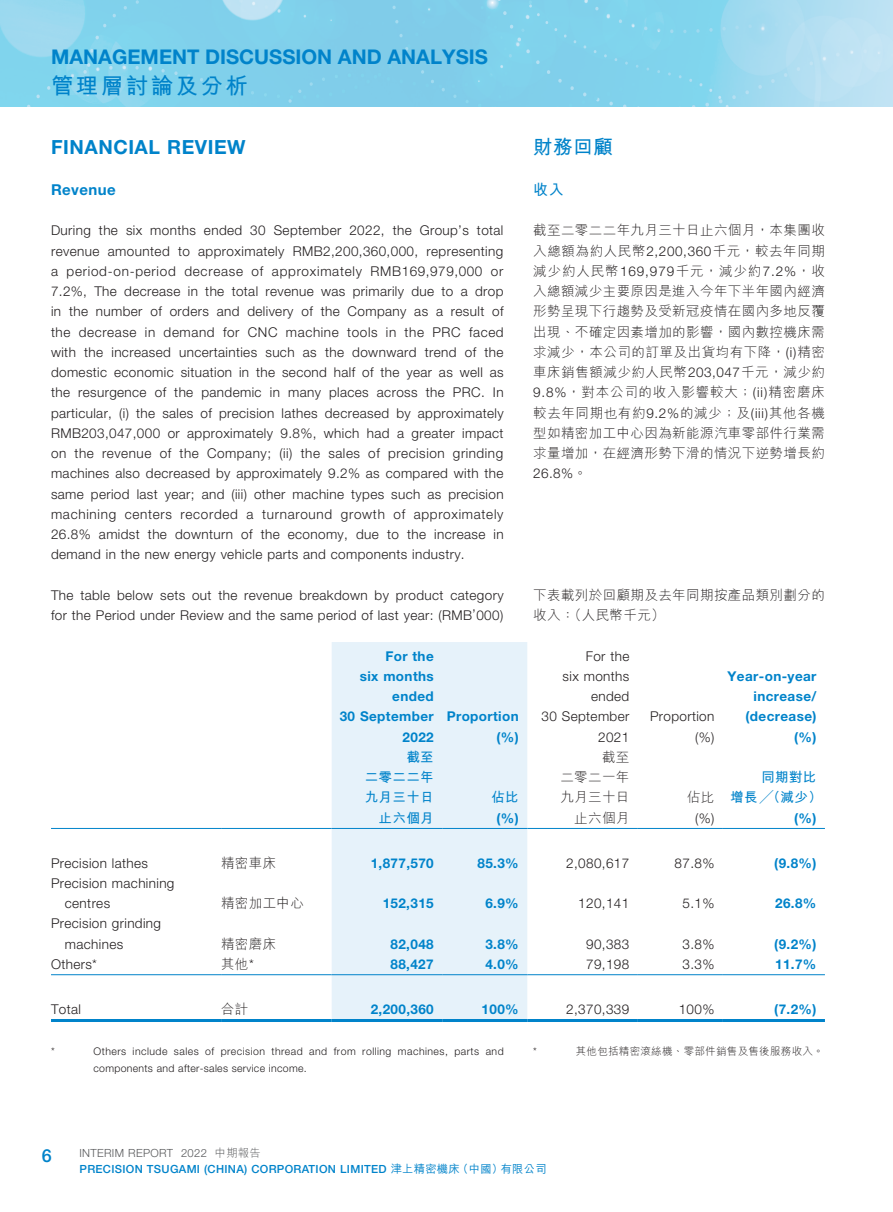
<style>
.page{position:relative;width:893px;height:1212px;background:#fff}
.page>*{position:absolute;margin:0;border:0;box-sizing:border-box;transform-origin:0 0}
.t1{font:700 22.5px "M Hei HK";letter-spacing:.11em;color:#0083ca}
.t2{font:700 20.25px "Helvetica Neue LT Std";color:#0083ca}
.t3{font:700 19.5px "Helvetica Neue LT Std";letter-spacing:.03em;color:#0083ca}
.t4{font:700 19.5px "M Hei HK";color:#0083ca}
.t5{font:500 18px "Helvetica Neue LT Std";color:#0083ca}
.t6{font:700 15px "Helvetica Neue LT Std";letter-spacing:.03em;color:#0083ca}
.t7{font:700 15px "M Hei HK";color:#0083ca}
.t8{font:300 13.5px/20.2px "Helvetica Neue LT Std";letter-spacing:.03em;color:#231f20}
.t9{font:300 13.5px/20.2px "M Hei HK";letter-spacing:.03em;color:#231f20;text-align:justify}
.t10{font:700 13.5px/20.2px "Helvetica Neue LT Std";letter-spacing:.03em;color:#0083ca;text-align:right}
.t11{font:700 13.5px/20.2px "M Hei HK";letter-spacing:.03em;color:#0083ca;text-align:right}
.t12{font:500 11.25px/16.5px "Helvetica Neue LT Std";letter-spacing:.03em;color:#0083ca}
.t13{font:300 10.5px/16.5px "Helvetica Neue LT Std";letter-spacing:.045em;color:#231f20}
.t14{font:300 10.5px "M Hei HK";letter-spacing:.03em;color:#231f20}
.s1{font-family:"Helvetica Neue LT Std"}
.s2{font-family:"M Hei HK"}
.s3{font-weight:300;color:#57585a}
.s4{font-family:"M Hei HK";font-weight:300;color:#57585a}
</style>
<div class="page">
<img style="left:0;top:0;width:893px;height:106px">
<div style="left:332px;top:642px;width:195px;height:377px;background:#e6f2fa"></div>
<hr style="left:51px;top:828px;width:170px;height:1px;background:#0083ca">
<hr style="left:221px;top:828px;width:111px;height:1px;background:#0083ca">
<hr style="left:332px;top:828px;width:110px;height:1px;background:#0083ca">
<hr style="left:442px;top:828px;width:85px;height:1px;background:#0083ca">
<hr style="left:527px;top:828px;width:111px;height:1px;background:#0083ca">
<hr style="left:638px;top:828px;width:85px;height:1px;background:#0083ca">
<hr style="left:723px;top:828px;width:102px;height:1px;background:#0083ca">
<hr style="left:51px;top:974px;width:170px;height:1px;background:#0083ca">
<hr style="left:221px;top:974px;width:111px;height:1px;background:#0083ca">
<hr style="left:332px;top:974px;width:110px;height:1px;background:#0083ca">
<hr style="left:442px;top:974px;width:85px;height:1px;background:#0083ca">
<hr style="left:527px;top:974px;width:111px;height:1px;background:#0083ca">
<hr style="left:638px;top:974px;width:85px;height:1px;background:#0083ca">
<hr style="left:723px;top:974px;width:102px;height:1px;background:#0083ca">
<hr style="left:51px;top:1019px;width:170px;height:3px;background:#0083ca">
<hr style="left:221px;top:1019px;width:111px;height:3px;background:#0083ca">
<hr style="left:332px;top:1019px;width:110px;height:3px;background:#0083ca">
<hr style="left:442px;top:1019px;width:85px;height:3px;background:#0083ca">
<hr style="left:527px;top:1019px;width:111px;height:3px;background:#0083ca">
<hr style="left:638px;top:1019px;width:85px;height:3px;background:#0083ca">
<hr style="left:723px;top:1019px;width:102px;height:3px;background:#0083ca">
<h2 class="t2" style="left:51px;top:44px;width:438px">MANAGEMENT DISCUSSION AND ANALYSIS</h2>
<h1 class="t1" style="left:51px;top:69px;width:199px">管理層討論及分析</h1>
<h3 class="t3" style="left:51px;top:135px;width:196px">FINANCIAL REVIEW</h3>
<p class="t6" style="left:51px;top:180px;width:66px">Revenue</p>
<p class="t8" style="left:51px;top:220px;width:454px;text-align:justify">During the six months ended 30 September 2022, the Group’s total revenue amounted to approximately RMB2,200,360,000, representing a period-on-period decrease of approximately RMB169,979,000 or 7.2%, The decrease in the total revenue was primarily due to a drop in the number of orders and delivery of the Company as a result of the decrease in demand for CNC machine tools in the PRC faced with the increased uncertainties such as the downward trend of the domestic economic situation in the second half of the year as well as the resurgence of the pandemic in many places across the PRC. In particular, (i) the sales of precision lathes decreased by approximately RMB203,047,000 or approximately 9.8%, which had a greater impact on the revenue of the Company; (ii) the sales of precision grinding machines also decreased by approximately 9.2% as compared with the same period last year; and (iii) other machine types such as precision machining centers recorded a turnaround growth of approximately 26.8% amidst the downturn of the economy, due to the increase in demand in the new energy vehicle parts and components industry.</p>
<p class="t8" style="left:51px;top:585px;width:454px">The table below sets out the revenue breakdown by product category for the Period under Review and the same period of last year: (RMB’000)</p>
<p class="t10" style="left:340px;top:645px;width:96px">For the<br>six months ended<br>30 September<br>2022</p>
<p class="t10" style="left:447px;top:706px;width:74px">Proportion (%)</p>
<p class="t11" style="left:365px;top:745px;width:71px">截至<br>二零二二年九月三十日止六個月</p>
<p class="t11" style="left:491px;top:786px;width:29px">佔比</p>
<p class="t10" style="left:497px;top:807px;width:24px">(%)</p>
<h3 class="t4" style="left:533px;top:133px;width:81px">財務回顧</h3>
<p class="t7" style="left:533px;top:178px;width:32px">收入</p>
<p class="t9" style="left:533px;top:220px;width:293px">截至二零二二年九月三十日止六個月，本集團收入總額為約人民幣<span class="s1">2,200,360</span>千元，較去年同期減少約人民幣<span class="s1">169,979</span>千元，減少約<span class="s1">7.2%</span>，收入總額減少主要原因是進入今年下半年國內經濟形勢呈現下行趨勢及受新冠疫情在國內多地反覆出現、不確定因素增加的影響，國內數控機床需求減少，本公司的訂單及出貨均有下降，<span class="s1">(i)</span>精密車床銷售額減少約人民幣<span class="s1">203,047</span>千元，減少約<span class="s1">9.8%</span>，對本公司的收入影響較大；<span class="s1">(ii)</span>精密磨床較去年同期也有約<span class="s1">9.2%</span>的減少；及<span class="s1">(iii)</span>其他各機型如精密加工中心因為新能源汽車零部件行業需求量增加，在經濟形勢下滑的情況下逆勢增長約</p>
<p class="t8" style="left:533px;top:463px;width:55px">26.8%<span class="s2">。</span></p>
<p class="t9" style="left:533px;top:584px;width:293px">下表載列於回顧期及去年同期按產品類別劃分的收入：（人民幣千元）</p>
<p class="t8" style="left:542px;top:645px;width:89px;text-align:right">For the<br>six months ended<br>30 September<br>2021</p>
<p class="t9" style="left:560px;top:746px;width:71px;text-align:right">截至<br>二零二一年九月三十日止六個月</p>
<p class="t8" style="left:650px;top:706px;width:66px;text-align:right">Proportion (%)</p>
<p class="t9" style="left:687px;top:787px;width:29px">佔比</p>
<p class="t8" style="left:695px;top:807px;width:21px">(%)</p>
<p class="t10" style="left:728px;top:666px;width:90px">Year-on-year increase/ (decrease) (%)</p>
<p class="t11" style="left:730px;top:766px;width:93px;text-align:left;text-indent:31px">同期對比增長╱（減少）</p>
<p class="t10" style="left:794px;top:807px;width:24px">(%)</p>
<p class="t8" style="left:51px;top:852px;width:99px">Precision lathes</p>
<p class="t9" style="left:221px;top:852px;width:57px">精密車床</p>
<p class="t10" style="left:371px;top:852px;width:65px">1,877,570</p>
<p class="t10" style="left:477px;top:852px;width:43px">85.3%</p>
<p class="t8" style="left:566px;top:852px;width:65px">2,080,617</p>
<p class="t8" style="left:675px;top:852px;width:41px">87.8%</p>
<p class="t10" style="left:774px;top:852px;width:44px">(9.8%)</p>
<p class="t8" style="left:65px;top:873px;width:111px;text-indent:-14px">Precision machining centres</p>
<p class="t9" style="left:221px;top:893px;width:84px">精密加工中心</p>
<p class="t10" style="left:383px;top:893px;width:53px">152,315</p>
<p class="t10" style="left:485px;top:893px;width:35px">6.9%</p>
<p class="t8" style="left:578px;top:893px;width:53px">120,141</p>
<p class="t8" style="left:682px;top:893px;width:33px">5.1%</p>
<p class="t10" style="left:775px;top:893px;width:43px">26.8%</p>
<p class="t8" style="left:65px;top:913px;width:98px;text-indent:-14px">Precision grinding machines</p>
<p class="t9" style="left:221px;top:933px;width:57px">精密磨床</p>
<p class="t10" style="left:391px;top:933px;width:45px">82,048</p>
<p class="t10" style="left:485px;top:933px;width:35px">3.8%</p>
<p class="t8" style="left:586px;top:933px;width:45px">90,383</p>
<p class="t8" style="left:682px;top:933px;width:33px">3.8%</p>
<p class="t10" style="left:774px;top:933px;width:44px">(9.2%)</p>
<p class="t8" style="left:51px;top:954px;width:48px">Others*</p>
<p class="t9" style="left:221px;top:953px;width:34px">其他<span class="s1">*</span></p>
<p class="t10" style="left:391px;top:954px;width:45px">88,427</p>
<p class="t10" style="left:485px;top:954px;width:35px">4.0%</p>
<p class="t8" style="left:586px;top:954px;width:45px">79,198</p>
<p class="t8" style="left:682px;top:954px;width:33px">3.3%</p>
<p class="t10" style="left:775px;top:954px;width:43px">11.7%</p>
<p class="t8" style="left:51px;top:999px;width:32px">Total</p>
<p class="t9" style="left:221px;top:998px;width:29px">合計</p>
<p class="t10" style="left:371px;top:999px;width:65px">2,200,360</p>
<p class="t10" style="left:482px;top:999px;width:39px">100%</p>
<p class="t8" style="left:566px;top:999px;width:65px">2,370,339</p>
<p class="t8" style="left:679px;top:999px;width:37px">100%</p>
<p class="t10" style="left:774px;top:999px;width:44px">(7.2%)</p>
<p class="t13" style="left:51px;top:1043px;width:5px">*</p>
<p class="t13" style="left:94px;top:1043px;width:412px">Others include sales of precision thread and from rolling machines, parts and components and after-sales service income.</p>
<p class="t13" style="left:533px;top:1043px;width:5px">*</p>
<p class="t14" style="left:576px;top:1046px;width:249px">其他包括精密滾絲機、零部件銷售及售後服務收入。</p>
<h3 class="t5" style="left:42px;top:1144px;width:12px">6</h3>
<p class="t12" style="left:80px;top:1144px;width:469px"><span class="s3">INTERIM REPORT 2022</span> <span class="s4">中期報告<br></span>PRECISION TSUGAMI (CHINA) CORPORATION LIMITED <span class="s2">津上精密機床（中國）有限公司</span></p>
</div>
